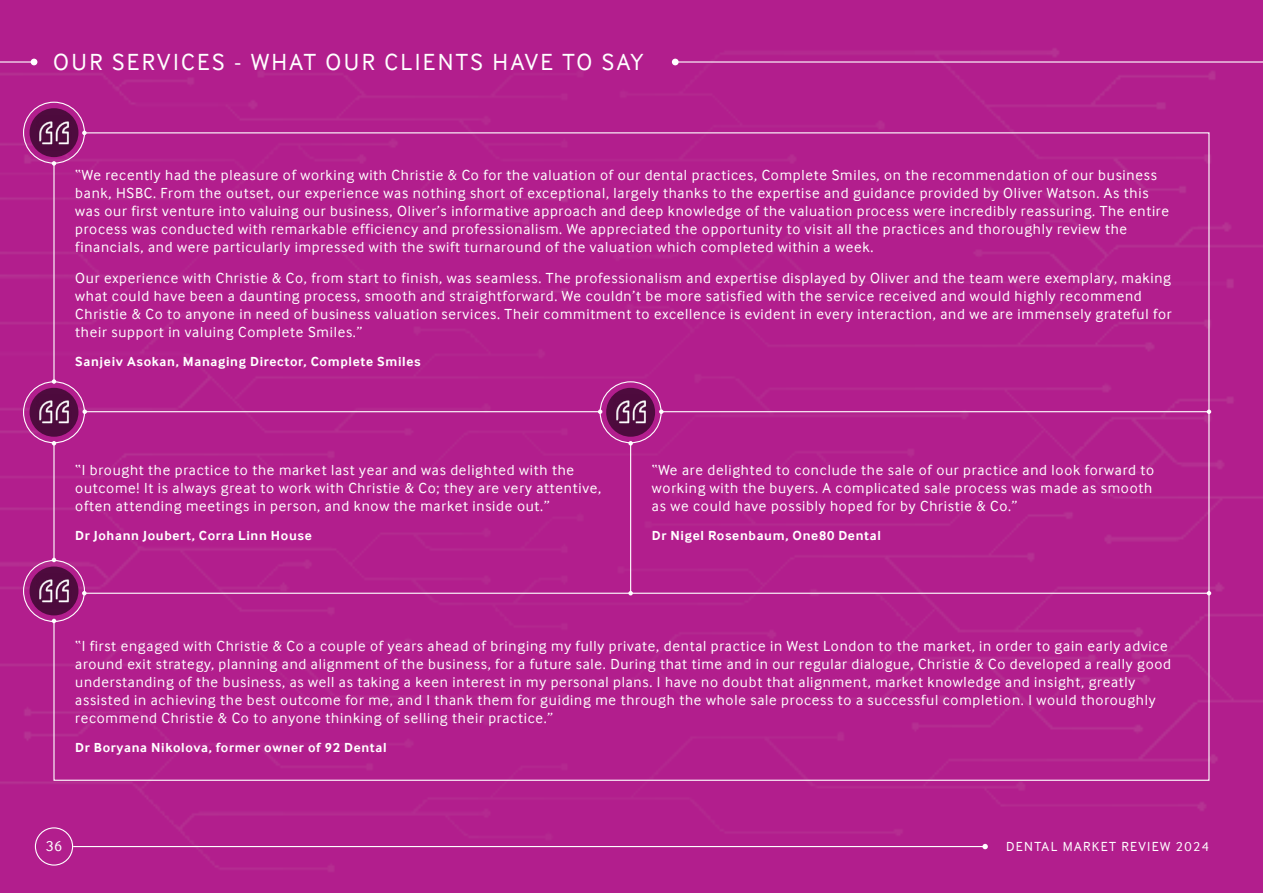
<style>
.page{position:relative;width:1263px;height:893px;background:#b21e8d}
.page>*{position:absolute;margin:0;border:0;box-sizing:border-box;transform-origin:0 0}
.t1{font:24px "Inter Face";letter-spacing:.1em;color:#fff}
.t2{font:15px/18px "Inter Face";letter-spacing:.05em;color:#fff}
.t3{font:700 13.5px "Inter Face";letter-spacing:.05em;color:#fff}
.t4{font:13.5px "Inter Face";letter-spacing:.1em;color:#fff}
</style>
<div class="page">
<hr style="left:73px;top:846px;width:912px;height:1px;background:#fff">
<svg style="left:982px;top:844px;width:6px;height:5px"></svg>
<div style="left:35px;top:827px;width:38px;height:39px;border:1px solid #fff;border-radius:50%"></div>
<hr style="left:675px;top:61px;width:588px;height:2px;background:#fff">
<div style="left:672px;top:59px;width:7px;height:6px;background:#fff;border-radius:50%"></div>
<div style="left:23px;top:102px;width:62px;height:62px;border:1px solid #fff;border-radius:50%"></div>
<div style="left:30px;top:108px;width:48px;height:49px;background:#4e0b3e;border-radius:50%"></div>
<img style="left:36px;top:115px;width:36px;height:35px">
<div style="left:83px;top:132px;width:1127px;height:279px;background:#b21e8d"></div>
<svg style="left:82px;top:131px;width:5px;height:4px"></svg>
<div style="left:53px;top:411px;width:1157px;height:370px;background:#b21e8d"></div>
<svg style="left:1207px;top:409px;width:4px;height:5px"></svg>
<div style="left:23px;top:560px;width:62px;height:62px;border:1px solid #fff;border-radius:50%"></div>
<div style="left:30px;top:566px;width:48px;height:49px;background:#4e0b3e;border-radius:50%"></div>
<img style="left:36px;top:573px;width:36px;height:35px">
<div style="left:23px;top:381px;width:62px;height:62px;border:1px solid #fff;border-radius:50%"></div>
<div style="left:30px;top:388px;width:48px;height:49px;background:#4e0b3e;border-radius:50%"></div>
<img style="left:36px;top:395px;width:36px;height:35px">
<div style="left:600px;top:381px;width:62px;height:62px;border:1px solid #fff;border-radius:50%"></div>
<div style="left:606px;top:388px;width:49px;height:49px;background:#4e0b3e;border-radius:50%"></div>
<img style="left:613px;top:400px;width:35px;height:30px">
<hr style="left:53px;top:443px;width:2px;height:117px;background:#fff">
<svg style="left:52px;top:558px;width:4px;height:4px"></svg>
<svg style="left:52px;top:441px;width:4px;height:5px"></svg>
<hr style="left:630px;top:443px;width:1px;height:150px;background:#fff">
<svg style="left:628px;top:591px;width:5px;height:4px"></svg>
<svg style="left:628px;top:441px;width:5px;height:5px"></svg>
<hr style="left:84px;top:593px;width:1125px;height:1px;background:#fff">
<svg style="left:82px;top:591px;width:5px;height:4px"></svg>
<svg style="left:1207px;top:591px;width:4px;height:4px"></svg>
<hr style="left:0;top:61px;width:34px;height:2px;background:#fff">
<svg style="left:31px;top:59px;width:6px;height:6px"></svg>
<hr style="left:53px;top:163px;width:2px;height:218px;background:#fff">
<svg style="left:52px;top:379px;width:4px;height:5px"></svg>
<svg style="left:52px;top:161px;width:4px;height:5px"></svg>
<hr style="left:85px;top:411px;width:515px;height:1px;background:#fff">
<svg style="left:598px;top:409px;width:4px;height:5px"></svg>
<svg style="left:82px;top:409px;width:5px;height:5px"></svg>
<p class="t1" style="left:53px;top:48px;width:592px">OUR SERVICES - WHAT OUR CLIENTS HAVE TO SAY</p>
<p class="t2" style="left:75px;top:166px;width:1095px">“We recently had the pleasure of working with Christie &amp; Co for the valuation of our dental practices, Complete Smiles, on the recommendation of our business bank, HSBC. From the outset, our experience was nothing short of exceptional, largely thanks to the expertise and guidance provided by Oliver Watson. As this was our first venture into valuing our business, Oliver’s informative approach and deep knowledge of the valuation process were incredibly reassuring. The entire process was conducted with remarkable efficiency and professionalism. We appreciated the opportunity to visit all the practices and thoroughly review the financials, and were particularly impressed with the swift turnaround of the valuation which completed within a week.</p>
<p class="t2" style="left:75px;top:269px;width:1098px">Our experience with Christie &amp; Co, from start to finish, was seamless. The professionalism and expertise displayed by Oliver and the team were exemplary, making what could have been a daunting process, smooth and straightforward. We couldn’t be more satisfied with the service received and would highly recommend Christie &amp; Co to anyone in need of business valuation services. Their commitment to excellence is evident in every interaction, and we are immensely grateful for their support in valuing Complete Smiles.”</p>
<p class="t3" style="left:75px;top:354px;width:347px">Sanjeiv Asokan, Managing Director, Complete Smiles</p>
<p class="t2" style="left:75px;top:461px;width:527px">“I brought the practice to the market last year and was delighted with the outcome! It is always great to work with Christie &amp; Co; they are very attentive, often attending meetings in person, and know the market inside out.”</p>
<p class="t3" style="left:75px;top:528px;width:238px">Dr Johann Joubert, Corra Linn House</p>
<p class="t2" style="left:652px;top:461px;width:504px">“We are delighted to conclude the sale of our practice and look forward to working with the buyers. A complicated sale process was made as smooth as we could have possibly hoped for by Christie &amp; Co.”</p>
<p class="t3" style="left:652px;top:528px;width:231px">Dr Nigel Rosenbaum, One80 Dental</p>
<p class="t2" style="left:75px;top:637px;width:1097px">“I first engaged with Christie &amp; Co a couple of years ahead of bringing my fully private, dental practice in West London to the market, in order to gain early advice around exit strategy, planning and alignment of the business, for a future sale. During that time and in our regular dialogue, Christie &amp; Co developed a really good understanding of the business, as well as taking a keen interest in my personal plans. I have no doubt that alignment, market knowledge and insight, greatly assisted in achieving the best outcome for me, and I thank them for guiding me through the whole sale process to a successful completion. I would thoroughly recommend Christie &amp; Co to anyone thinking of selling their practice.”</p>
<p class="t3" style="left:75px;top:739px;width:313px">Dr Boryana Nikolova, former owner of 92 Dental</p>
<p class="t2" style="left:46px;top:837px;width:18px">36</p>
<p class="t4" style="left:1006px;top:839px;width:204px">DENTAL MARKET REVIEW 2024</p>
</div>
